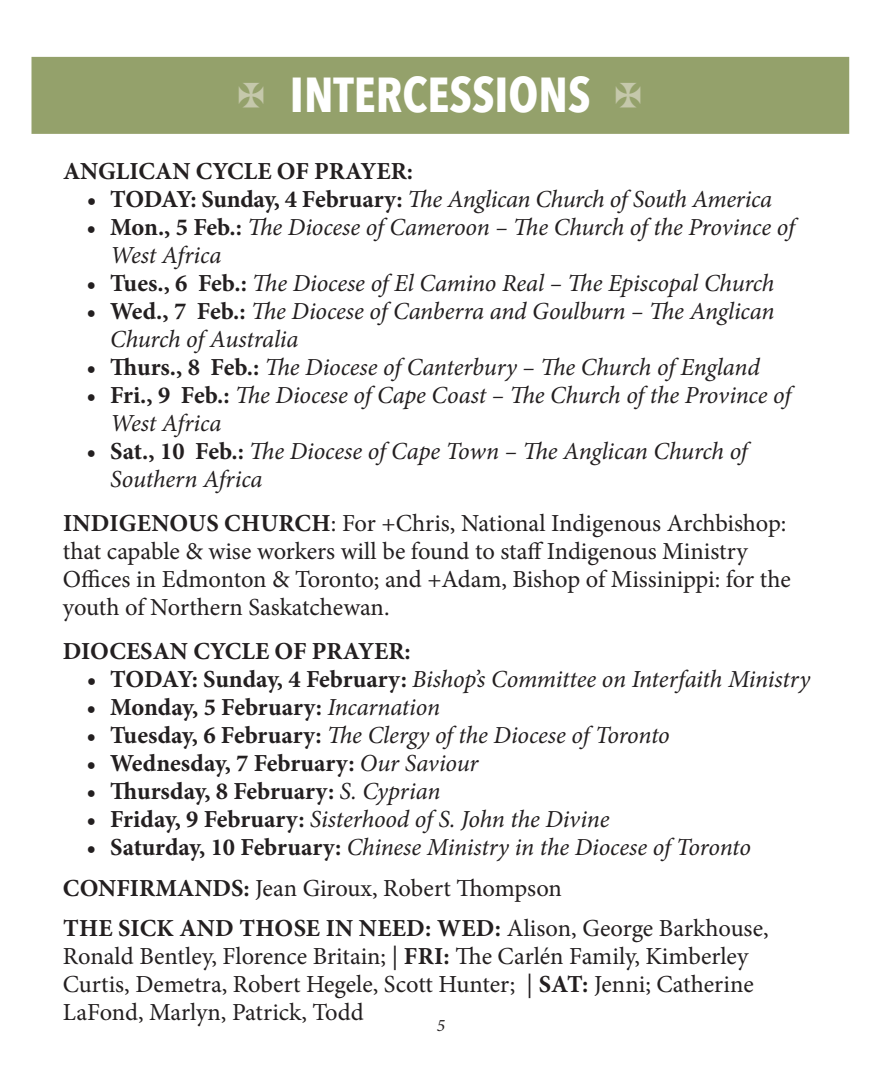
<style>
.page{position:relative;width:882px;height:1071px;background:#fff}
.page>*{position:absolute;margin:0;border:0;box-sizing:border-box;transform-origin:0 0}
.t1{font:700 49px "Avenir Next Condensed";color:#fff}
.t2{font:italic 24.5px/28px "Minion Pro";letter-spacing:-.01em;color:#231f20}
.t3{font:24.5px/28px "Minion Pro";letter-spacing:-.005em;color:#231f20}
.t4{font:700 24.5px/40.6px "Minion Pro";color:#231f20}
.t5{font:italic 17.5px "Minion Pro";color:#231f20}
.s1{font-weight:700;font-style:normal}
.s2{font-weight:700}
.s3{font-weight:400;font-style:italic}
.s4{font-weight:400}
</style>
<div class="page">
<div style="left:32px;top:57px;width:817px;height:77px;background:#94a16b"></div>
<h1 class="t1" style="left:238px;top:65px;width:406px"><sup>+</sup> INTERCESSIONS <sup>+</sup></h1>
<p class="t4" style="left:63px;top:151px;width:352px">ANGLICAN CYCLE OF PRAYER:</p>
<p class="t2" style="left:87px;top:186px;width:687px"><span class="s1">• TODAY: Sunday, 4 February:</span> The Anglican Church of South America</p>
<p class="t2" style="left:110px;top:214px;width:686px;text-indent:-24px"><span class="s1">• Mon., 5 Feb.:</span> The Diocese of Cameroon – The Church of the Province of<br>West Africa</p>
<p class="t2" style="left:87px;top:270px;width:689px"><span class="s1">• Tues., 6 Feb.:</span> The Diocese of El Camino Real – The Episcopal Church</p>
<p class="t2" style="left:110px;top:298px;width:666px;text-indent:-24px"><span class="s1">• Wed., 7 Feb.:</span> The Diocese of Canberra and Goulburn – The Anglican<br>Church of Australia</p>
<p class="t2" style="left:87px;top:354px;width:675px"><span class="s1">• Thurs., 8 Feb.:</span> The Diocese of Canterbury – The Church of England</p>
<p class="t2" style="left:110px;top:382px;width:682px;text-indent:-24px"><span class="s1">• Fri., 9 Feb.:</span> The Diocese of Cape Coast – The Church of the Province of<br>West Africa</p>
<p class="t2" style="left:110px;top:438px;width:639px;text-indent:-24px"><span class="s1">• Sat., 10 Feb.:</span> The Diocese of Cape Town – The Anglican Church of<br>Southern Africa</p>
<p class="t3" style="left:63px;top:509px;width:729px"><span class="s2">INDIGENOUS CHURCH</span>: For +Chris, National Indigenous Archbishop: that capable &amp; wise workers will be found to staff Indigenous Ministry Offices in Edmonton &amp; Toronto; and +Adam, Bishop of Missinippi: for the youth of Northern Saskatchewan.</p>
<p class="t4" style="left:63px;top:631px;width:349px">DIOCESAN CYCLE OF PRAYER:</p>
<p class="t2" style="left:87px;top:665px;width:725px"><span class="s1">• TODAY: Sunday, 4 February:</span> Bishop’s Committee on Interfaith Ministry</p>
<p class="t4" style="left:87px;top:687px;width:355px">• Monday, 5 February: <span class="s3">Incarnation</span></p>
<p class="t2" style="left:87px;top:721px;width:585px"><span class="s1">• Tuesday, 6 February:</span> The Clergy of the Diocese of Toronto</p>
<p class="t4" style="left:87px;top:743px;width:394px">• Wednesday, 7 February: <span class="s3">Our Saviour</span></p>
<p class="t4" style="left:87px;top:771px;width:355px">• Thursday, 8 February: <span class="s3">S. Cyprian</span></p>
<p class="t2" style="left:87px;top:805px;width:525px"><span class="s1">• Friday, 9 February:</span> Sisterhood of S. John the Divine</p>
<p class="t4" style="left:63px;top:827px;width:707px;text-indent:24px">• Saturday, 10 February: <span class="s3">Chinese Ministry in the Diocese of Toronto<br></span>CONFIRMANDS: <span class="s4">Jean Giroux, Robert Thompson<br></span>THE SICK AND THOSE IN NEED: WED: <span class="s4">Alison, George Barkhouse,</span></p>
<p class="t3" style="left:63px;top:942px;width:692px">Ronald Bentley, Florence Britain; | <span class="s2">FRI:</span> The Carlén Family, Kimberley<br>Curtis, Demetra, Robert Hegele, Scott Hunter; | <span class="s2">SAT:</span> Jenni; Catherine<br>LaFond, Marlyn, Patrick, Todd</p>
<p class="t5" style="left:437px;top:1013px;width:10px">5</p>
</div>
